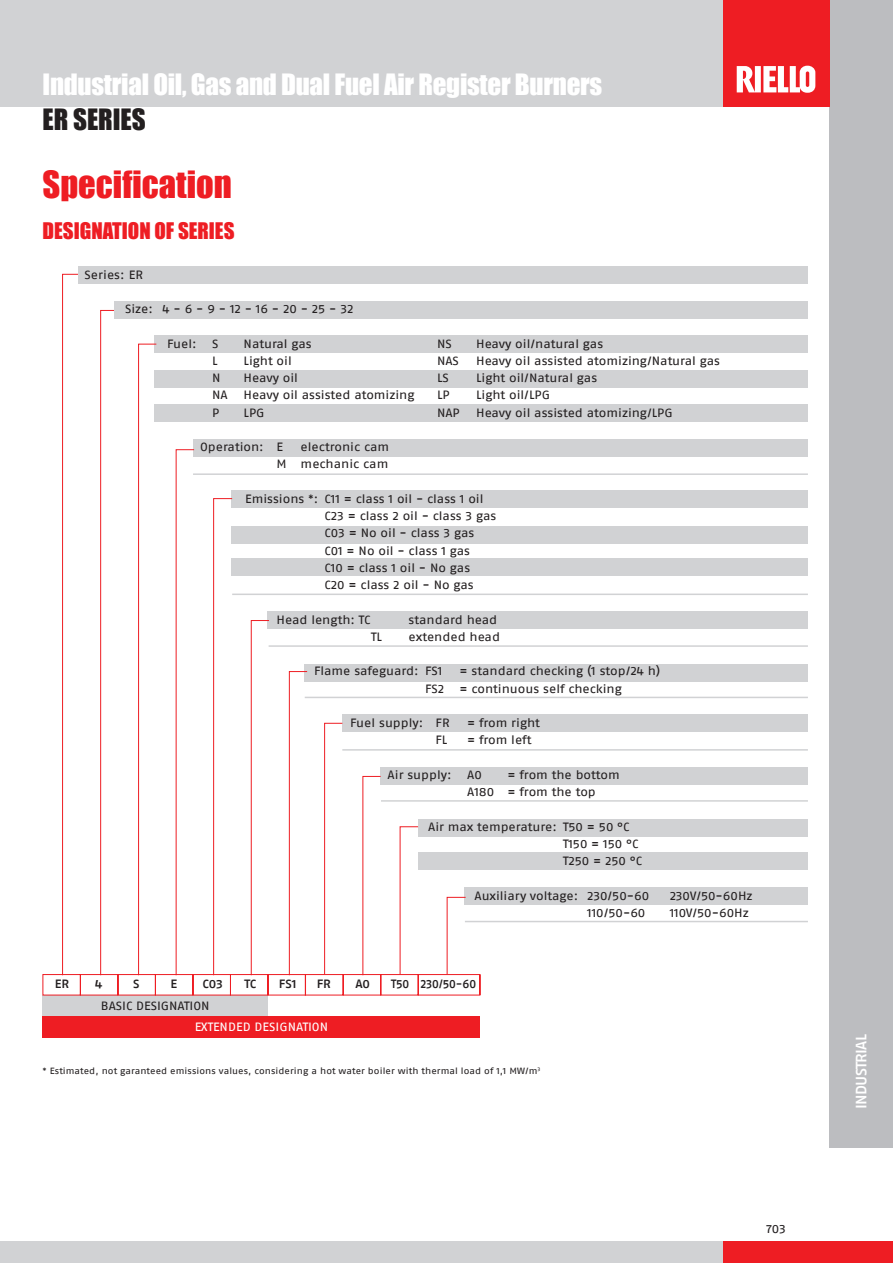
<style>
.page{position:relative;width:893px;height:1263px;background:#fff}
.page>*{position:absolute;margin:0;border:0;box-sizing:border-box;transform-origin:0 0}
.SOTTOtitolo{font:34.5px "Impact";color:#ee1d23}
.TITOLO{font:27px "Impact";letter-spacing:-.01em;color:#fff}
.NOME_prodotto_grigio{font:27px "Impact";color:#231f20}
.ARGOMENTI{font:21px "Impact";color:#ee1d23}
.t1{font:500 15px "Fago Ex Lf";letter-spacing:-.045em;color:#fff}
.TESTI_designation_of{font:12px "Fago Ex Lf";color:#231f20}
.TESTI_tabella_Dimens{font:12px "Fago Ex Lf";color:#fff}
.TESTI_tabella_Dimens-2{font:500 12px "Fago Ex Lf";letter-spacing:-.005em;color:#231f20}
.TESTI_tabella_Dimens-3{font:12px "Fago Ex Lf";color:#231f20}
.TESTI_tabella_Dimens-4{font:500 12px "Fago Ex Lf";letter-spacing:-.005em;color:#231f20;scale:.9 1}
.NOTE{font:9px "Fago Ex Lf";letter-spacing:.005em;color:#231f20}
</style>
<div class="page">
<div style="left:0;top:0;width:893px;height:106px;background:#d1d2d4"></div>
<div style="left:0;top:1242px;width:830px;height:21px;background:#d1d2d4"></div>
<div style="left:829px;top:0;width:64px;height:1148px;background:#bcbdc0"></div>
<div style="left:723px;top:0;width:106px;height:106px;background:#ee1d23"></div>
<div style="left:723px;top:1242px;width:170px;height:21px;background:#ee1d23"></div>
<svg style="left:737px;top:66px;width:78px;height:27px"></svg>
<div style="left:418px;top:852px;width:390px;height:17px;background:#d1d2d4"></div>
<div style="left:231px;top:559px;width:577px;height:17px;background:#d1d2d4"></div>
<div style="left:380px;top:767px;width:428px;height:17px;background:#d1d2d4"></div>
<div style="left:418px;top:819px;width:390px;height:17px;background:#d1d2d4"></div>
<div style="left:465px;top:888px;width:343px;height:17px;background:#d1d2d4"></div>
<hr style="left:381px;top:800px;width:427px;height:2px;background:#d1d2d4">
<div style="left:342px;top:714px;width:466px;height:17px;background:#d1d2d4"></div>
<div style="left:155px;top:404px;width:653px;height:18px;background:#d1d2d4"></div>
<div style="left:155px;top:336px;width:653px;height:17px;background:#d1d2d4"></div>
<div style="left:155px;top:370px;width:653px;height:17px;background:#d1d2d4"></div>
<div style="left:231px;top:526px;width:577px;height:17px;background:#d1d2d4"></div>
<div style="left:231px;top:491px;width:577px;height:17px;background:#d1d2d4"></div>
<div style="left:194px;top:440px;width:614px;height:17px;background:#d1d2d4"></div>
<hr style="left:193px;top:473px;width:615px;height:2px;background:#d1d2d4">
<div style="left:268px;top:611px;width:540px;height:17px;background:#d1d2d4"></div>
<div style="left:305px;top:664px;width:503px;height:17px;background:#d1d2d4"></div>
<hr style="left:269px;top:645px;width:539px;height:2px;background:#d1d2d4">
<div style="left:43px;top:995px;width:225px;height:22px;background:#d1d2d4"></div>
<div style="left:43px;top:1017px;width:437px;height:21px;background:#ee1d23"></div>
<div style="left:79px;top:266px;width:729px;height:17px;background:#d1d2d4"></div>
<div style="left:114px;top:302px;width:694px;height:17px;background:#d1d2d4"></div>
<svg style="left:42px;top:274px;width:439px;height:722px"></svg>
<hr style="left:232px;top:594px;width:576px;height:1px;background:#d1d2d4">
<hr style="left:305px;top:697px;width:503px;height:1px;background:#d1d2d4">
<hr style="left:342px;top:749px;width:466px;height:2px;background:#d1d2d4">
<hr style="left:465px;top:921px;width:343px;height:1px;background:#d1d2d4">
<p class="TITOLO" style="left:43px;top:64px;width:561px">Industrial Oil, Gas and Dual Fuel Air Register Burners</p>
<p class="NOME_prodotto_grigio" style="left:43px;top:98px;width:105px">ER SERIES</p>
<p class="SOTTOtitolo" style="left:43px;top:158px;width:191px">Specification</p>
<p class="ARGOMENTI" style="left:43px;top:214px;width:194px">DESIGNATION OF SERIES</p>
<p class="TESTI_designation_of" style="left:85px;top:267px;width:60px">Series: ER</p>
<p class="TESTI_designation_of" style="left:125px;top:302px;width:230px">Size: 4 - 6 - 9 - 12 - 16 - 20 - 25 - 32</p>
<p class="TESTI_designation_of" style="left:167px;top:336px;width:31px">Fuel:</p>
<p class="TESTI_designation_of" style="left:212px;top:336px;width:8px">S</p>
<p class="TESTI_designation_of" style="left:244px;top:336px;width:70px">Natural gas</p>
<p class="TESTI_designation_of" style="left:437px;top:336px;width:16px">NS</p>
<p class="TESTI_designation_of" style="left:476px;top:336px;width:129px">Heavy oil/natural gas</p>
<p class="TESTI_designation_of" style="left:212px;top:353px;width:7px">L</p>
<p class="TESTI_designation_of" style="left:244px;top:353px;width:50px">Light oil</p>
<p class="TESTI_designation_of" style="left:437px;top:353px;width:23px">NAS</p>
<p class="TESTI_designation_of" style="left:476px;top:353px;width:245px">Heavy oil assisted atomizing/Natural gas</p>
<p class="TESTI_designation_of" style="left:212px;top:371px;width:10px">N</p>
<p class="TESTI_designation_of" style="left:244px;top:371px;width:56px">Heavy oil</p>
<p class="TESTI_designation_of" style="left:437px;top:371px;width:13px">LS</p>
<p class="TESTI_designation_of" style="left:476px;top:371px;width:123px">Light oil/Natural gas</p>
<p class="TESTI_designation_of" style="left:212px;top:388px;width:17px">NA</p>
<p class="TESTI_designation_of" style="left:244px;top:388px;width:172px">Heavy oil assisted atomizing</p>
<p class="TESTI_designation_of" style="left:437px;top:388px;width:14px">LP</p>
<p class="TESTI_designation_of" style="left:476px;top:388px;width:75px">Light oil/LPG</p>
<p class="TESTI_designation_of" style="left:212px;top:405px;width:9px">P</p>
<p class="TESTI_designation_of" style="left:244px;top:405px;width:22px">LPG</p>
<p class="TESTI_designation_of" style="left:437px;top:405px;width:24px">NAP</p>
<p class="TESTI_designation_of" style="left:476px;top:405px;width:198px">Heavy oil assisted atomizing/LPG</p>
<p class="TESTI_designation_of" style="left:200px;top:440px;width:85px">Operation: E</p>
<p class="TESTI_designation_of" style="left:301px;top:440px;width:90px">electronic cam</p>
<p class="TESTI_designation_of" style="left:277px;top:457px;width:113px">M mechanic cam</p>
<p class="TESTI_designation_of" style="left:245px;top:491px;width:240px">Emissions *: C11 = class 1 oil - class 1 oil</p>
<p class="TESTI_designation_of" style="left:325px;top:509px;width:173px">C23 = class 2 oil - class 3 gas</p>
<p class="TESTI_designation_of" style="left:325px;top:526px;width:151px">C03 = No oil - class 3 gas</p>
<p class="TESTI_designation_of" style="left:325px;top:543px;width:147px">C01 = No oil - class 1 gas</p>
<p class="TESTI_designation_of" style="left:325px;top:560px;width:147px">C10 = class 1 oil - No gas</p>
<p class="TESTI_designation_of" style="left:325px;top:578px;width:151px">C20 = class 2 oil - No gas</p>
<p class="TESTI_designation_of" style="left:277px;top:612px;width:95px">Head length: TC</p>
<p class="TESTI_designation_of" style="left:409px;top:612px;width:90px">standard head</p>
<p class="TESTI_designation_of" style="left:371px;top:629px;width:12px">TL</p>
<p class="TESTI_designation_of" style="left:409px;top:629px;width:93px">extended head</p>
<p class="TESTI_designation_of" style="left:314px;top:664px;width:130px">Flame safeguard: FS1</p>
<p class="TESTI_designation_of" style="left:460px;top:664px;width:202px">= standard checking (1 stop/24 h)</p>
<p class="TESTI_designation_of" style="left:425px;top:681px;width:21px">FS2</p>
<p class="TESTI_designation_of" style="left:460px;top:681px;width:164px">= continuous self checking</p>
<p class="TESTI_designation_of" style="left:350px;top:716px;width:101px">Fuel supply: FR</p>
<p class="TESTI_designation_of" style="left:467px;top:716px;width:74px">= from right</p>
<p class="TESTI_designation_of" style="left:436px;top:733px;width:13px">FL</p>
<p class="TESTI_designation_of" style="left:467px;top:733px;width:66px">= from left</p>
<p class="TESTI_designation_of" style="left:388px;top:767px;width:65px">Air supply:</p>
<p class="TESTI_designation_of" style="left:467px;top:767px;width:16px">A0</p>
<p class="TESTI_designation_of" style="left:508px;top:767px;width:114px">= from the bottom</p>
<p class="TESTI_designation_of" style="left:467px;top:785px;width:130px">A180 = from the top</p>
<p class="TESTI_designation_of" style="left:428px;top:819px;width:203px">Air max temperature: T50 = 50 °C</p>
<p class="TESTI_designation_of" style="left:563px;top:836px;width:77px">T150 = 150 °C</p>
<p class="TESTI_designation_of" style="left:563px;top:854px;width:80px">T250 = 250 °C</p>
<p class="TESTI_designation_of" style="left:475px;top:888px;width:176px">Auxiliary voltage: 230/50-60</p>
<p class="TESTI_designation_of" style="left:670px;top:888px;width:84px">230V/50-60Hz</p>
<p class="TESTI_designation_of" style="left:587px;top:905px;width:60px">110/50-60</p>
<p class="TESTI_designation_of" style="left:670px;top:905px;width:80px">110V/50-60Hz</p>
<p class="TESTI_tabella_Dimens-2" style="left:55px;top:977px;width:16px">ER</p>
<p class="TESTI_tabella_Dimens-2" style="left:95px;top:977px;width:9px">4</p>
<p class="TESTI_tabella_Dimens-2" style="left:133px;top:977px;width:8px">S</p>
<p class="TESTI_tabella_Dimens-2" style="left:170px;top:977px;width:8px">E</p>
<p class="TESTI_tabella_Dimens-2" style="left:202px;top:977px;width:22px">C03</p>
<p class="TESTI_tabella_Dimens-2" style="left:244px;top:977px;width:13px">TC</p>
<p class="TESTI_tabella_Dimens-2" style="left:279px;top:977px;width:19px">FS1</p>
<p class="TESTI_tabella_Dimens-2" style="left:317px;top:977px;width:16px">FR</p>
<p class="TESTI_tabella_Dimens-2" style="left:355px;top:977px;width:16px">A0</p>
<p class="TESTI_tabella_Dimens-4" style="left:391px;top:977px;width:96px">T50 230/50-60</p>
<p class="TESTI_tabella_Dimens-3" style="left:101px;top:999px;width:110px">BASIC DESIGNATION</p>
<p class="TESTI_tabella_Dimens" style="left:195px;top:1020px;width:135px">EXTENDED DESIGNATION</p>
<p class="NOTE" style="left:43px;top:1065px;width:499px">* Estimated, not garanteed emissions values, considering a hot water boiler with thermal load of 1,1 MW/m<sup>3</sup></p>
<p class="TESTI_designation_of" style="left:766px;top:1222px;width:21px">703</p>
<p class="t1" style="left:852px;top:1109px;width:76px;rotate:-90deg">INDUSTRIAL</p>
</div>
